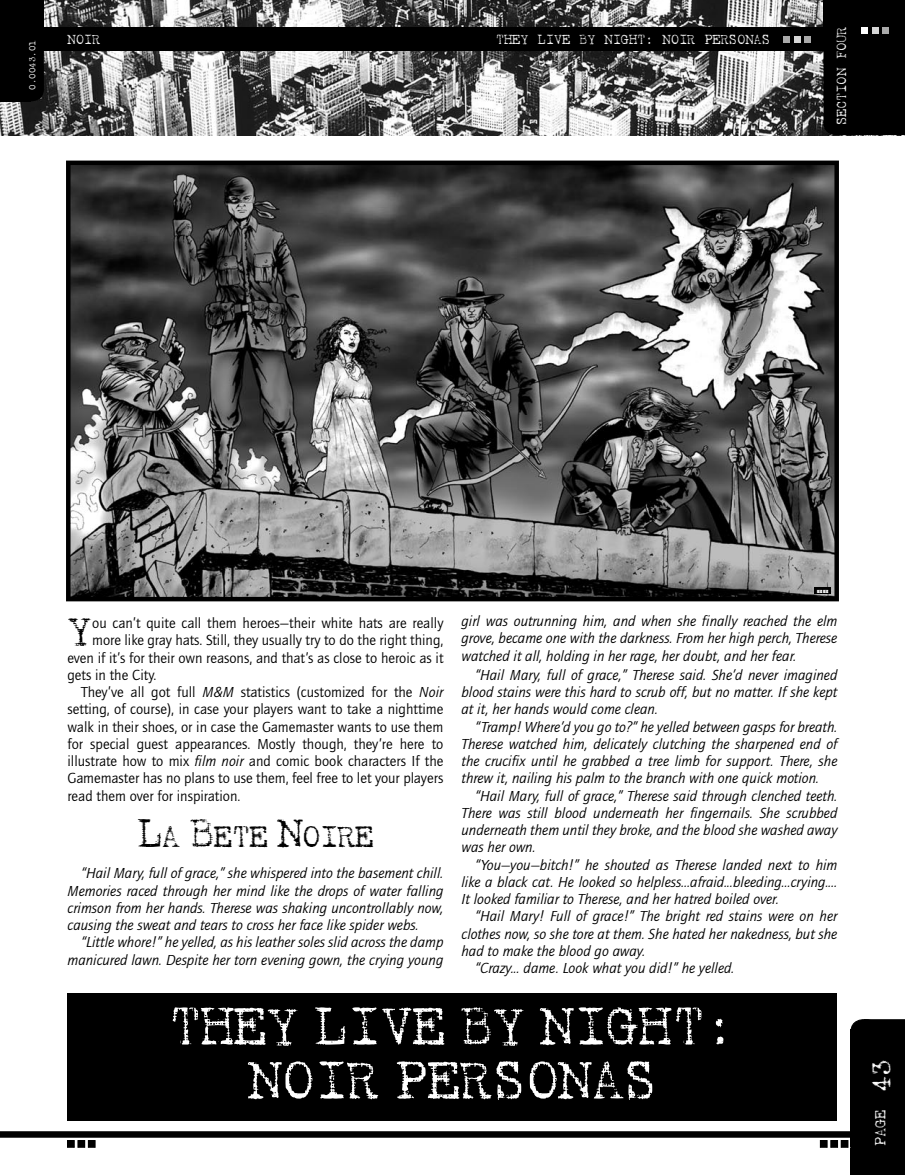
<style>
.page{position:relative;width:905px;height:1175px;background:#fff}
.page>*{position:absolute;margin:0;border:0;box-sizing:border-box;transform-origin:0 0}
.Heading_1_ChapterName{font:54px/54px "Harting 2";color:#fff;text-align:center}
.Drop_Cap_Text{font:40.65px "Harting 2";color:#000}
.Heading_1{font:30.3px "Harting 2";letter-spacing:-.02em;color:#000}
.Body_Text{font:italic 15px/17.2px "Quay Sans ITC";color:#000;text-align:justify}
.Body_Text-2{font:15px/17.2px "Quay Sans ITC";color:#000;text-align:justify}
.Drop_Cap_Text-2{font:15px "Quay Sans ITC";color:#000}
.t1{font:15px "Harting 2";color:#fff}
.t2{font:13.5px "Harting 2";color:#fff}
.t3{font:9px "Harting 2";color:#fff}
.t4{font:900 5.25px "Shimano Square";color:#fff}
.s1{font-style:italic}
.s2{font-size:40.5px}
.s3{font-size:27px}
</style>
<div class="page">
<img style="left:0;top:0;width:823px;height:135px">
<div style="left:850px;top:1019px;width:54px;height:155px;background:#000"></div>
<div style="left:0;top:27px;width:837px;height:24px;background:#000"></div>
<div style="left:823px;top:0;width:81px;height:135px;background:#000"></div>
<div style="left:823px;top:0;width:27px;height:27px;background:#000"></div>
<svg style="left:30px;top:51px;width:14px;height:50px"></svg>
<div style="left:0;top:0;width:30px;height:101px;background:#000"></div>
<div style="left:0;top:0;width:44px;height:40px;background:#000"></div>
<div style="left:783px;top:36px;width:7px;height:7px;background:#aaa"></div>
<div style="left:793px;top:36px;width:7px;height:7px;background:#d6d6d6"></div>
<div style="left:804px;top:36px;width:6px;height:7px;background:#aaa"></div>
<div style="left:861px;top:27px;width:7px;height:7px;background:#fff"></div>
<div style="left:871px;top:27px;width:7px;height:7px;background:#d6d6d6"></div>
<div style="left:882px;top:27px;width:7px;height:7px;background:#aaa"></div>
<div style="left:820px;top:1140px;width:7px;height:7px;background:#000"></div>
<div style="left:830px;top:1140px;width:7px;height:7px;background:#000"></div>
<div style="left:830px;top:1140px;width:7px;height:7px;border:1px solid #000"></div>
<div style="left:841px;top:1140px;width:6px;height:7px;background:#000"></div>
<div style="left:67px;top:1140px;width:7px;height:7px;background:#000"></div>
<div style="left:78px;top:1140px;width:7px;height:7px;background:#000"></div>
<div style="left:88px;top:1140px;width:7px;height:7px;background:#000"></div>
<div style="left:836px;top:0;width:19px;height:125px;background:#000"></div>
<div style="left:0;top:1131px;width:850px;height:6px;background:#000"></div>
<div style="left:851px;top:1029px;width:53px;height:117px;background:#000"></div>
<div style="left:67px;top:993px;width:770px;height:127px;background:#000"></div>
<img style="left:71px;top:165px;width:762px;height:431px">
<div style="left:66px;top:160px;width:772px;height:441px;border:4px solid #000"></div>
<div style="left:814px;top:587px;width:16px;height:7px;background:#000"></div>
<p class="t3" style="left:29px;top:90px;width:51px;rotate:-90deg">0.0043.01</p>
<p class="t2" style="left:67px;top:34px;width:34px">NOIR</p>
<p class="t2" style="left:496px;top:34px;width:275px">THEY LIVE BY NIGHT: NOIR PERSONAS</p>
<p class="t2" style="left:836px;top:125px;width:101px;rotate:-90deg">SECTION FOUR</p>
<p class="t4" style="left:816px;top:588px;width:13px">BB</p>
<p class="Body_Text" style="left:461px;top:612px;width:377px">girl was outrunning him, and when she finally reached the elm grove, became one with the darkness. From her high perch, Therese watched it all, holding in her rage, her doubt, and her fear.</p>
<p class="Body_Text" style="left:461px;top:666px;width:377px;text-indent:14px">“Hail Mary, full of grace,” Therese said. She’d never imagined blood stains were this hard to scrub off, but no matter. If she kept at it, her hands would come clean.</p>
<p class="Body_Text" style="left:461px;top:718px;width:377px;text-indent:14px">“Tramp! Where’d you go to?” he yelled between gasps for breath.<br>Therese watched him, delicately clutching the sharpened end of the crucifix until he grabbed a tree limb for support. There, she threw it, nailing his palm to the branch with one quick motion.</p>
<p class="Body_Text" style="left:461px;top:787px;width:377px;text-indent:14px">“Hail Mary, full of grace,” Therese said through clenched teeth.<br>There was still blood underneath her fingernails. She scrubbed underneath them until they broke, and the blood she washed away was her own.</p>
<p class="Body_Text" style="left:461px;top:856px;width:377px;text-indent:14px">“You—you—bitch!” he shouted as Therese landed next to him like a black cat. He looked so helpless...afraid...bleeding...crying....<br>It looked familiar to Therese, and her hatred boiled over.</p>
<p class="Body_Text" style="left:461px;top:907px;width:377px;text-indent:14px">“Hail Mary! Full of grace!” The bright red stains were on her clothes now, so she tore at them. She hated her nakedness, but she had to make the blood go away.</p>
<p class="Body_Text" style="left:475px;top:959px;width:261px">“Crazy... dame. Look what you did!” he yelled.</p>
<p class="Drop_Cap_Text" style="left:67px;top:615px;width:26px">Y</p>
<p class="Drop_Cap_Text-2" style="left:92px;top:614px;width:353px">ou can’t quite call them heroes—their white hats are really</p>
<p class="Drop_Cap_Text-2" style="left:92px;top:631px;width:353px">more like gray hats. Still, they usually try to do the right thing,</p>
<p class="Drop_Cap_Text-2" style="left:67px;top:648px;width:377px">even if it’s for their own reasons, and that’s as close to heroic as it</p>
<p class="Drop_Cap_Text-2" style="left:67px;top:666px;width:90px">gets in the City.</p>
<p class="Body_Text-2" style="left:67px;top:683px;width:377px;text-indent:14px">They’ve all got full <span class="s1">M&amp;M</span> statistics (customized for the <span class="s1">Noir </span>setting, of course), in case your players want to take a nighttime walk in their shoes, or in case the Gamemaster wants to use them for special guest appearances. Mostly though, they’re here to illustrate how to mix <span class="s1">film noir</span> and comic book characters If the Gamemaster has no plans to use them, feel free to let your players read them over for inspiration.</p>
<p class="Heading_1" style="left:137px;top:824px;width:238px"><span class="s2">L</span>A <span class="s2">B</span>ETE <span class="s2">N</span>OIRE</p>
<p class="Body_Text" style="left:67px;top:864px;width:377px;text-indent:14px">“Hail Mary, full of grace,” she whispered into the basement chill.<br>Memories raced through her mind like the drops of water falling crimson from her hands. Therese was shaking uncontrollably now, causing the sweat and tears to cross her face like spider webs.</p>
<p class="Body_Text" style="left:67px;top:933px;width:377px;text-align:right">“Little whore!” he yelled, as his leather soles slid across the damp manicured lawn. Despite her torn evening gown, the crying young</p>
<p class="Heading_1_ChapterName" style="left:168px;top:1004px;width:570px">THEY LIVE BY NIGHT:<br>NOIR PERSONAS</p>
<p class="t1" style="left:874px;top:1146px;width:88px;rotate:-90deg">PAGE <span class="s3">43</span></p>
</div>
